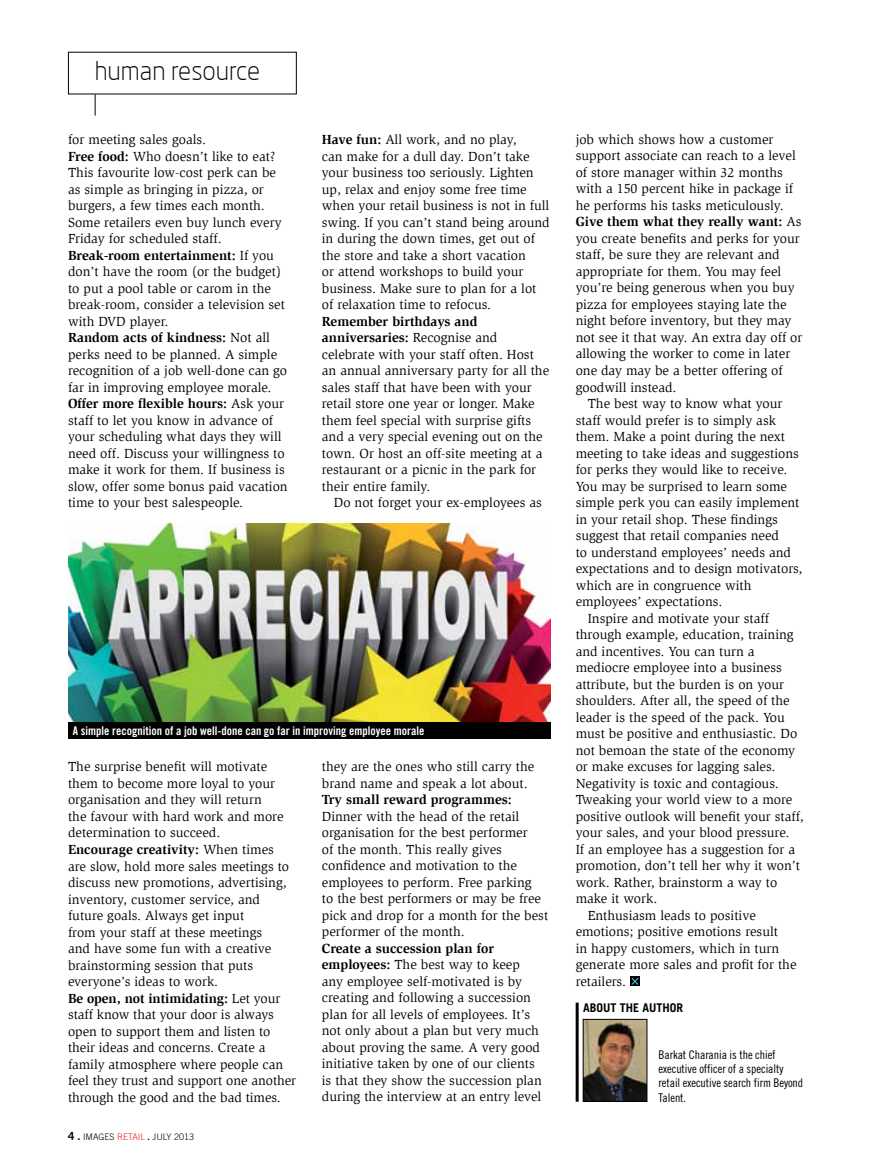
<style>
.page{position:relative;width:872px;height:1170px;background:#fff}
.page>*{position:absolute;margin:0;border:0;box-sizing:border-box;transform-origin:0 0}
.t1{font:300 25.5px "Neo Sans";color:#000}
.t2{font:13.5px/16.5px "Slimbach LT";color:#000}
.t3{font:700 13.5px "Slimbach LT";color:#000}
.t4{font:12px/14.4px "Trade Gothic Cond Eighteen";letter-spacing:-.005em;color:#000}
.t5{font:12px "Trade Gothic Bold Cond Twenty";color:#fff}
.t6{font:700 12px "Trade Gothic";color:#000}
.t7{font:300 9px "Trade Gothic";color:#000}
.s1{font-weight:700}
.s2{font-weight:700;font-size:11.25px}
.s3{color:#ed1d24}
</style>
<div class="page">
<svg style="left:95px;top:94px;width:1px;height:22px"></svg>
<img style="left:585px;top:1021px;width:60px;height:78px">
<div style="left:583px;top:1019px;width:64px;height:82px;border:1px solid #000"></div>
<hr style="left:575px;top:1002px;width:3px;height:99px;background:#000">
<div style="left:630px;top:976px;width:9px;height:10px;background:#000"></div>
<svg style="left:631px;top:978px;width:8px;height:7px"></svg>
<img style="left:68px;top:524px;width:482px;height:198px">
<div style="left:68px;top:722px;width:482px;height:16px;background:#000"></div>
<h1 class="t1" style="left:95px;top:56px;width:167px">human resource</h1>
<p class="t2" style="left:68px;top:131px;width:221px">for meeting sales goals.<br><span class="s1">Free food:</span> Who doesn’t like to eat?<br>This favourite low-cost perk can be as simple as bringing in pizza, or burgers, a few times each month.<br>Some retailers even buy lunch every<br>Friday for scheduled staff.<br><span class="s1">Break-room entertainment:</span> If you don’t have the room (or the budget) to put a pool table or carom in the break-room, consider a television set with DVD player.<br><span class="s1">Random acts of kindness:</span> Not all perks need to be planned. A simple recognition of a job well-done can go far in improving employee morale.<br><span class="s1">Offer more flexible hours:</span> Ask your staff to let you know in advance of your scheduling what days they will need off. Discuss your willingness to make it work for them. If business is slow, offer some bonus paid vacation time to your best salespeople.</p>
<p class="t2" style="left:322px;top:131px;width:229px"><span class="s1">Have fun:</span> All work, and no play,<br>can make for a dull day. Don’t take your business too seriously. Lighten up, relax and enjoy some free time when your retail business is not in full swing. If you can’t stand being around in during the down times, get out of the store and take a short vacation<br>or attend workshops to build your business. Make sure to plan for a lot of relaxation time to refocus.</p>
<p class="t2" style="left:322px;top:313px;width:229px"><span class="s1">Remember birthdays and anniversaries:</span> Recognise and celebrate with your staff often. Host an annual anniversary party for all the sales staff that have been with your retail store one year or longer. Make them feel special with surprise gifts and a very special evening out on the town. Or host an off-site meeting at a restaurant or a picnic in the park for their entire family.</p>
<p class="t2" style="left:334px;top:494px;width:210px">Do not forget your ex-employees as</p>
<p class="t5" style="left:73px;top:723px;width:353px">A simple recognition of a job well-done can go far in improving employee morale</p>
<p class="t2" style="left:68px;top:758px;width:230px">The surprise benefit will motivate them to become more loyal to your organisation and they will return<br>the favour with hard work and more determination to succeed.<br><span class="s1">Encourage creativity:</span> When times<br>are slow, hold more sales meetings to discuss new promotions, advertising, inventory, customer service, and future goals. Always get input<br>from your staff at these meetings<br>and have some fun with a creative brainstorming session that puts everyone’s ideas to work.<br><span class="s1">Be open, not intimidating:</span> Let your staff know that your door is always open to support them and listen to their ideas and concerns. Create a family atmosphere where people can feel they trust and support one another through the good and the bad times.</p>
<p class="t7" style="left:68px;top:1131px;width:128px"><span class="s2">4 .</span> IMAGES <span class="s3">RETAIL</span> <span class="s1">.</span> JULY 2013</p>
<p class="t2" style="left:322px;top:758px;width:214px">they are the ones who still carry the brand name and speak a lot about.</p>
<p class="t3" style="left:322px;top:791px;width:191px">Try small reward programmes:</p>
<p class="t2" style="left:322px;top:808px;width:228px">Dinner with the head of the retail organisation for the best performer<br>of the month. This really gives confidence and motivation to the employees to perform. Free parking<br>to the best performers or may be free pick and drop for a month for the best performer of the month.</p>
<p class="t2" style="left:322px;top:940px;width:221px"><span class="s1">Create a succession plan for employees:</span> The best way to keep any employee self-motivated is by creating and following a succession plan for all levels of employees. It’s not only about a plan but very much about proving the same. A very good initiative taken by one of our clients is that they show the succession plan during the interview at an entry level</p>
<p class="t2" style="left:575px;top:131px;width:228px">job which shows how a customer support associate can reach to a level of store manager within 32 months with a 150 percent hike in package if he performs his tasks meticulously.<br><span class="s1">Give them what they really want:</span> As you create benefits and perks for your staff, be sure they are relevant and appropriate for them. You may feel you’re being generous when you buy pizza for employees staying late the night before inventory, but they may not see it that way. An extra day off or allowing the worker to come in later one day may be a better offering of goodwill instead.</p>
<p class="t2" style="left:587px;top:395px;width:196px">The best way to know what your</p>
<p class="t2" style="left:575px;top:412px;width:202px">staff would prefer is to simply ask</p>
<p class="t2" style="left:575px;top:428px;width:211px">them. Make a point during the next</p>
<p class="t2" style="left:575px;top:445px;width:225px">meeting to take ideas and suggestions</p>
<p class="t2" style="left:575px;top:461px;width:213px">for perks they would like to receive.</p>
<p class="t2" style="left:575px;top:478px;width:213px">You may be surprised to learn some</p>
<p class="t2" style="left:575px;top:494px;width:225px">simple perk you can easily implement</p>
<p class="t2" style="left:575px;top:511px;width:204px">in your retail shop. These findings</p>
<p class="t2" style="left:575px;top:527px;width:205px">suggest that retail companies need</p>
<p class="t2" style="left:575px;top:544px;width:217px">to understand employees’ needs and</p>
<p class="t2" style="left:575px;top:560px;width:228px">expectations and to design motivators,</p>
<p class="t2" style="left:575px;top:577px;width:177px">which are in congruence with</p>
<p class="t2" style="left:575px;top:593px;width:148px">employees’ expectations.</p>
<p class="t2" style="left:587px;top:610px;width:183px">Inspire and motivate your staff</p>
<p class="t2" style="left:575px;top:626px;width:219px">through example, education, training</p>
<p class="t2" style="left:575px;top:643px;width:180px">and incentives. You can turn a</p>
<p class="t2" style="left:575px;top:659px;width:208px">mediocre employee into a business</p>
<p class="t2" style="left:575px;top:676px;width:210px">attribute, but the burden is on your</p>
<p class="t2" style="left:575px;top:692px;width:216px">shoulders. After all, the speed of the</p>
<p class="t2" style="left:575px;top:709px;width:211px">leader is the speed of the pack. You</p>
<p class="t2" style="left:575px;top:725px;width:223px">must be positive and enthusiastic. Do</p>
<p class="t2" style="left:575px;top:742px;width:221px">not bemoan the state of the economy</p>
<p class="t2" style="left:575px;top:758px;width:201px">or make excuses for lagging sales.</p>
<p class="t2" style="left:575px;top:775px;width:205px">Negativity is toxic and contagious.</p>
<p class="t2" style="left:575px;top:791px;width:218px">Tweaking your world view to a more</p>
<p class="t2" style="left:575px;top:808px;width:230px">positive outlook will benefit your staff,</p>
<p class="t2" style="left:575px;top:824px;width:215px">your sales, and your blood pressure.</p>
<p class="t2" style="left:575px;top:841px;width:221px">If an employee has a suggestion for a</p>
<p class="t2" style="left:575px;top:857px;width:226px">promotion, don’t tell her why it won’t</p>
<p class="t2" style="left:575px;top:874px;width:203px">work. Rather, brainstorm a way to</p>
<p class="t2" style="left:575px;top:890px;width:83px">make it work.</p>
<p class="t2" style="left:587px;top:906px;width:170px">Enthusiasm leads to positive</p>
<p class="t2" style="left:575px;top:923px;width:204px">emotions; positive emotions result</p>
<p class="t2" style="left:575px;top:939px;width:205px">in happy customers, which in turn</p>
<p class="t2" style="left:575px;top:956px;width:222px">generate more sales and profit for the</p>
<p class="t2" style="left:575px;top:972px;width:52px">retailers.</p>
<p class="t6" style="left:583px;top:1000px;width:94px">ABOUT THE AUTHOR</p>
<p class="t4" style="left:658px;top:1046px;width:146px">Barkat Charania is the chief executive officer of a specialty retail executive search firm Beyond<br>Talent.</p>
</div>
